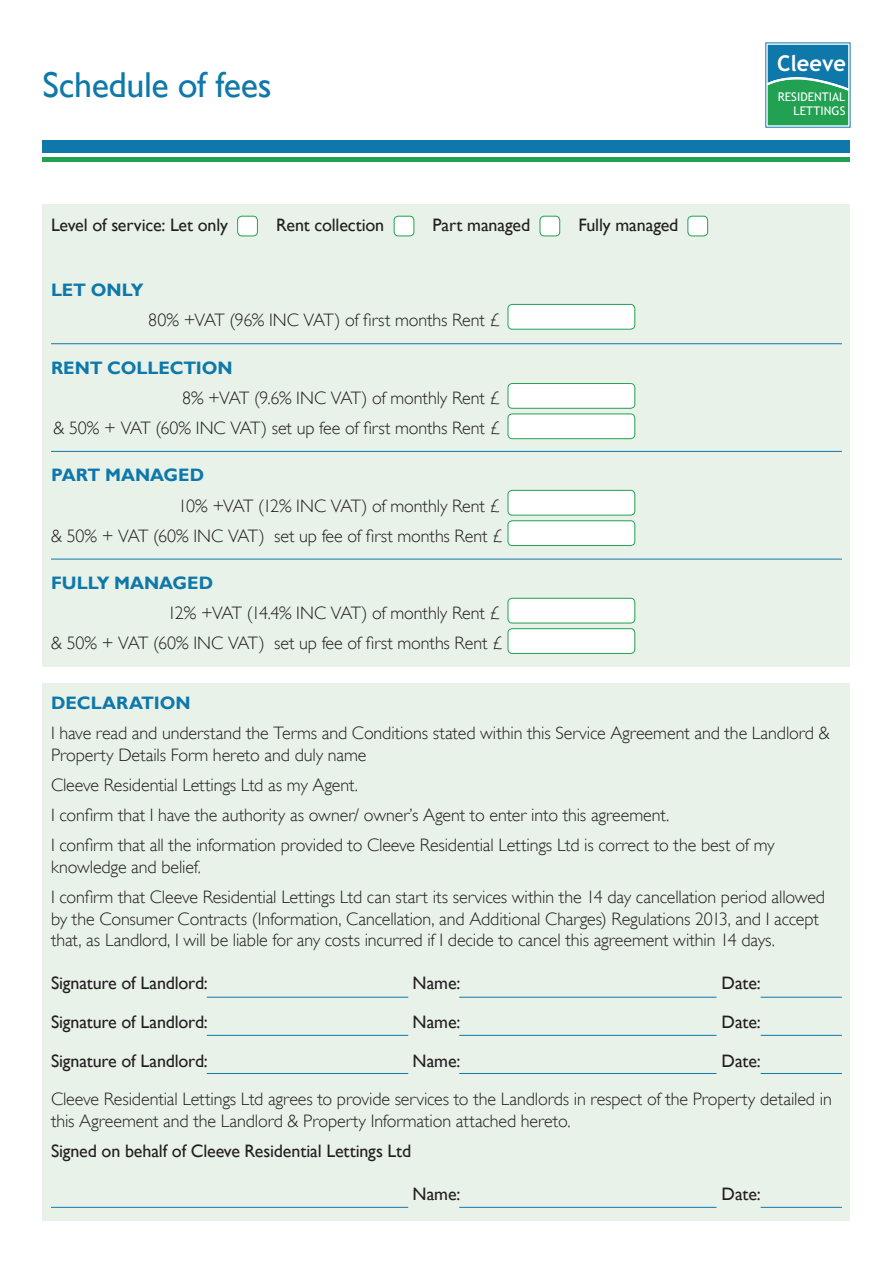
<style>
.page{position:relative;width:893px;height:1263px;background:#fff}
.page>*{position:absolute;margin:0;border:0;box-sizing:border-box;transform-origin:0 0}
.t1{font:36px "Gill Sans";letter-spacing:-.01em;color:#0f78aa}
.t2{font:700 21.9px "Trebuchet MS";color:#fff}
.t3{font:300 18px/21.6px "Gill Sans";letter-spacing:-.005em;color:#231f20}
.t4{font:18px "Gill Sans";letter-spacing:-.01em;color:#231f20}
.t5{font:700 18px "Gill Sans";letter-spacing:-.005em;color:#0f78aa}
.t6{font:12px/14.1px "Trebuchet MS";color:#fff;text-align:right}
</style>
<div class="page">
<div style="left:43px;top:682px;width:807px;height:538px;background:#e8f2e8"></div>
<div style="left:43px;top:204px;width:807px;height:463px;background:#e8f2e8"></div>
<svg style="left:766px;top:43px;width:84px;height:84px"></svg>
<svg style="left:768px;top:45px;width:80px;height:80px;background:#20917e"></svg>
<div style="left:43px;top:140px;width:807px;height:13px;background:#0f78aa"></div>
<div style="left:43px;top:157px;width:807px;height:5px;background:#22a153"></div>
<hr style="left:51px;top:343px;width:791px;height:1px;background:#0f78aa">
<hr style="left:51px;top:451px;width:791px;height:1px;background:#0f78aa">
<hr style="left:51px;top:559px;width:791px;height:1px;background:#0f78aa">
<div style="left:238px;top:216px;width:19px;height:20px;background:#fff;border-radius:4px"></div>
<div style="left:237px;top:216px;width:21px;height:20px;border:1px solid #22a153;border-radius:4px"></div>
<div style="left:394px;top:216px;width:20px;height:20px;background:#fff;border-radius:4px"></div>
<div style="left:394px;top:216px;width:20px;height:20px;border:1px solid #22a153;border-radius:4px"></div>
<div style="left:540px;top:216px;width:20px;height:20px;background:#fff;border-radius:4px"></div>
<div style="left:540px;top:216px;width:20px;height:20px;border:1px solid #22a153;border-radius:4px"></div>
<div style="left:688px;top:216px;width:20px;height:20px;background:#fff;border-radius:4px"></div>
<div style="left:687px;top:216px;width:21px;height:20px;border:1px solid #22a153;border-radius:4px"></div>
<div style="left:508px;top:304px;width:127px;height:25px;background:#fff;border-radius:4px"></div>
<div style="left:508px;top:304px;width:127px;height:26px;border:1px solid #22a153;border-radius:4px"></div>
<div style="left:508px;top:383px;width:127px;height:25px;background:#fff;border-radius:4px"></div>
<div style="left:508px;top:383px;width:127px;height:26px;border:1px solid #22a153;border-radius:4px"></div>
<div style="left:508px;top:414px;width:127px;height:25px;background:#fff;border-radius:4px"></div>
<div style="left:508px;top:414px;width:127px;height:25px;border:1px solid #22a153;border-radius:4px"></div>
<div style="left:508px;top:490px;width:127px;height:25px;background:#fff;border-radius:4px"></div>
<div style="left:508px;top:490px;width:127px;height:25px;border:1px solid #22a153;border-radius:4px"></div>
<div style="left:508px;top:521px;width:127px;height:24px;background:#fff;border-radius:4px"></div>
<div style="left:508px;top:520px;width:127px;height:26px;border:1px solid #22a153;border-radius:4px"></div>
<div style="left:508px;top:598px;width:127px;height:25px;background:#fff;border-radius:4px"></div>
<div style="left:508px;top:598px;width:127px;height:25px;border:1px solid #22a153;border-radius:4px"></div>
<div style="left:508px;top:629px;width:127px;height:24px;background:#fff;border-radius:4px"></div>
<div style="left:508px;top:628px;width:127px;height:26px;border:1px solid #22a153;border-radius:4px"></div>
<hr style="left:207px;top:997px;width:201px;height:1px;background:#0f78aa">
<hr style="left:207px;top:1035px;width:201px;height:1px;background:#0f78aa">
<hr style="left:207px;top:1073px;width:201px;height:1px;background:#0f78aa">
<hr style="left:459px;top:997px;width:257px;height:1px;background:#0f78aa">
<hr style="left:459px;top:1035px;width:257px;height:1px;background:#0f78aa">
<hr style="left:459px;top:1073px;width:257px;height:1px;background:#0f78aa">
<hr style="left:761px;top:997px;width:81px;height:1px;background:#0f78aa">
<hr style="left:761px;top:1035px;width:81px;height:1px;background:#0f78aa">
<hr style="left:761px;top:1073px;width:81px;height:1px;background:#0f78aa">
<hr style="left:459px;top:1207px;width:257px;height:1px;background:#0f78aa">
<hr style="left:761px;top:1207px;width:81px;height:1px;background:#0f78aa">
<hr style="left:51px;top:1207px;width:357px;height:1px;background:#0f78aa">
<p class="t1" style="left:43px;top:64px;width:231px">Schedule of fees</p>
<p class="t4" style="left:51px;top:215px;width:179px">Level of service: Let only</p>
<p class="t4" style="left:276px;top:215px;width:110px">Rent collection</p>
<p class="t4" style="left:432px;top:215px;width:99px">Part managed</p>
<p class="t4" style="left:578px;top:215px;width:102px">Fully managed</p>
<p class="t5" style="left:51px;top:279px;width:94px">LET ONLY</p>
<p class="t3" style="left:148px;top:310px;width:353px">80% +VAT (96% INC VAT) of first months Rent £</p>
<p class="t5" style="left:51px;top:357px;width:183px">RENT COLLECTION</p>
<p class="t3" style="left:182px;top:387px;width:319px">8% +VAT (9.6% INC VAT) of monthly Rent £</p>
<p class="t3" style="left:53px;top:417px;width:448px">&amp; 50% + VAT (60% INC VAT) set up fee of first months Rent £</p>
<p class="t5" style="left:51px;top:465px;width:155px">PART MANAGED</p>
<p class="t3" style="left:178px;top:495px;width:323px">10% +VAT (12% INC VAT) of monthly Rent £</p>
<p class="t3" style="left:51px;top:525px;width:452px">&amp; 50% + VAT (60% INC VAT) set up fee of first months Rent £</p>
<p class="t5" style="left:51px;top:572px;width:164px">FULLY MANAGED</p>
<p class="t3" style="left:168px;top:602px;width:334px">12% +VAT (14.4% INC VAT) of monthly Rent £</p>
<p class="t3" style="left:51px;top:632px;width:452px">&amp; 50% + VAT (60% INC VAT) set up fee of first months Rent £</p>
<p class="t2" style="left:777px;top:49px;width:71px">Cleeve</p>
<p class="t6" style="left:778px;top:90px;width:69px">RESIDENTIAL<br>LETTINGS</p>
<p class="t5" style="left:51px;top:692px;width:141px">DECLARATION</p>
<p class="t3" style="left:51px;top:722px;width:780px">I have read and understand the Terms and Conditions stated within this Service Agreement and the Landlord &amp;<br>Property Details Form hereto and duly name</p>
<p class="t3" style="left:51px;top:774px;width:308px">Cleeve Residential Lettings Ltd as my Agent.</p>
<p class="t3" style="left:51px;top:804px;width:620px">I confirm that I have the authority as owner/ owner’s Agent to enter into this agreement.</p>
<p class="t3" style="left:51px;top:834px;width:725px">I confirm that all the information provided to Cleeve Residential Lettings Ltd is correct to the best of my knowledge and belief.</p>
<p class="t3" style="left:51px;top:886px;width:775px">I confirm that Cleeve Residential Lettings Ltd can start its services within the 14 day cancellation period allowed by the Consumer Contracts (Information, Cancellation, and Additional Charges) Regulations 2013, and I accept that, as Landlord, I will be liable for any costs incurred if I decide to cancel this agreement within 14 days.</p>
<p class="t4" style="left:51px;top:973px;width:158px">Signature of Landlord:</p>
<p class="t4" style="left:413px;top:973px;width:49px">Name:</p>
<p class="t4" style="left:722px;top:973px;width:41px">Date:</p>
<p class="t4" style="left:51px;top:1011px;width:158px">Signature of Landlord:</p>
<p class="t4" style="left:413px;top:1011px;width:49px">Name:</p>
<p class="t4" style="left:722px;top:1011px;width:41px">Date:</p>
<p class="t4" style="left:51px;top:1050px;width:158px">Signature of Landlord:</p>
<p class="t4" style="left:413px;top:1050px;width:49px">Name:</p>
<p class="t4" style="left:722px;top:1050px;width:41px">Date:</p>
<p class="t3" style="left:51px;top:1088px;width:782px">Cleeve Residential Lettings Ltd agrees to provide services to the Landlords in respect of the Property detailed in this Agreement and the Landlord &amp; Property Information attached hereto.</p>
<p class="t4" style="left:51px;top:1140px;width:362px">Signed on behalf of Cleeve Residential Lettings Ltd</p>
<p class="t4" style="left:413px;top:1183px;width:49px">Name:</p>
<p class="t4" style="left:722px;top:1183px;width:41px">Date:</p>
</div>
